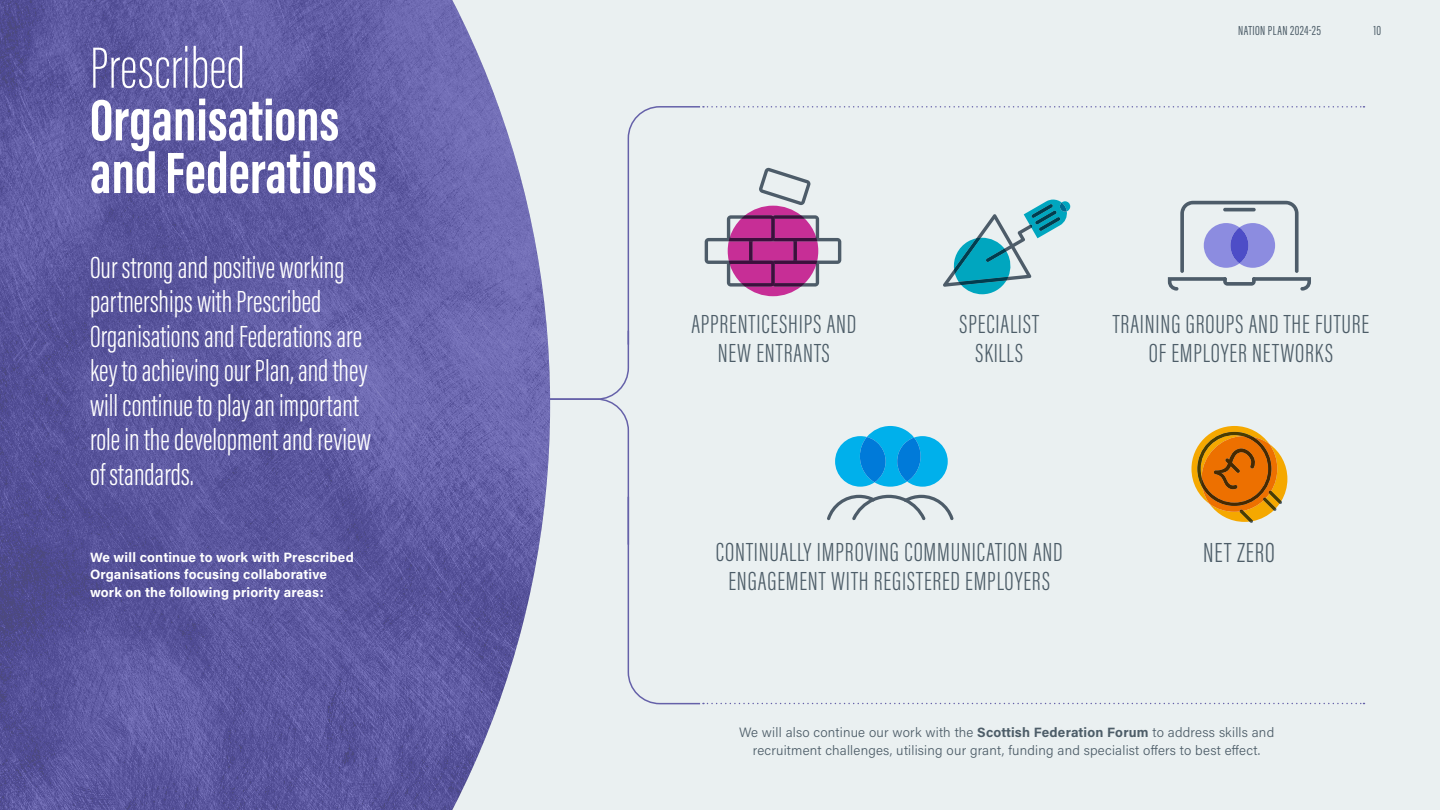
<style>
.page{position:relative;width:1440px;height:810px;background:#eaf0f1}
.page>*{position:absolute;margin:0;border:0;box-sizing:border-box;transform-origin:0 0}
.Page_Header{font:700 60px/52.7px "Acumin Pro Extra Cond";color:#fff}
.Page_Header-2{font:200 60px "Acumin Pro Extra Cond";color:#fff}
.t1{font:300 31.5px/34.5px "Acumin Pro Extra Cond";color:#fff}
.Intro_Para_BOLD{font:300 28.5px "Acumin Pro Extra Cond";letter-spacing:.03em;color:#4d5d68}
.Intro_Para_Condensed{font:300 27px/28.5px "Acumin Pro Extra Cond";letter-spacing:.03em;color:#4d5d68;text-align:center}
.Body{font:300 13.5px/17.5px "Acumin Pro";letter-spacing:.015em;color:#4d5d68;text-align:center}
.Body-2{font:700 13.5px/17.5px "Acumin Pro";letter-spacing:.015em;color:#fff}
.Document_Label{font:13.5px "Acumin Pro Extra Cond";letter-spacing:.03em;color:#4d5d68}
.Page{font:13.5px "Acumin Pro Extra Cond";color:#4d5d68}
.s1{font-weight:700}
</style>
<div class="page">
<img style="left:0;top:0;width:498px;height:810px">
<svg style="left:487px;top:105px;width:877px;height:600px"></svg>
<p class="Page_Header-2" style="left:90px;top:32px;width:157px">Prescribed</p>
<p class="Page_Header" style="left:90px;top:93px;width:289px">Organisations and Federations</p>
<p class="t1" style="left:90px;top:250px;width:282px">Our strong and positive working partnerships with Prescribed<br>Organisations and Federations are key to achieving our Plan, and they will continue to play an important role in the development and review of standards.</p>
<p class="Body-2" style="left:90px;top:548px;width:265px">We will continue to work with Prescribed<br>Organisations focusing collaborative work on the following priority areas:</p>
<p class="Document_Label" style="left:1238px;top:22px;width:84px">NATION PLAN 2024-25</p>
<p class="Page" style="left:1374px;top:22px;width:9px">10</p>
<p class="Intro_Para_Condensed" style="left:691px;top:310px;width:166px">APPRENTICESHIPS AND<br>NEW ENTRANTS</p>
<p class="Intro_Para_Condensed" style="left:960px;top:310px;width:81px">SPECIALIST<br>SKILLS</p>
<p class="Intro_Para_Condensed" style="left:1113px;top:310px;width:258px">TRAINING GROUPS AND THE FUTURE<br>OF EMPLOYER NETWORKS</p>
<p class="Intro_Para_Condensed" style="left:716px;top:538px;width:348px">CONTINUALLY IMPROVING COMMUNICATION AND</p>
<p class="Intro_Para_BOLD" style="left:1203px;top:535px;width:73px">NET ZERO</p>
<p class="Intro_Para_Condensed" style="left:729px;top:567px;width:323px">ENGAGEMENT WITH REGISTERED EMPLOYERS</p>
<p class="Body" style="left:739px;top:723px;width:537px">We will also continue our work with the <span class="s1">Scottish Federation Forum</span> to address skills and recruitment challenges, utilising our grant, funding and specialist offers to best effect.</p>
</div>
